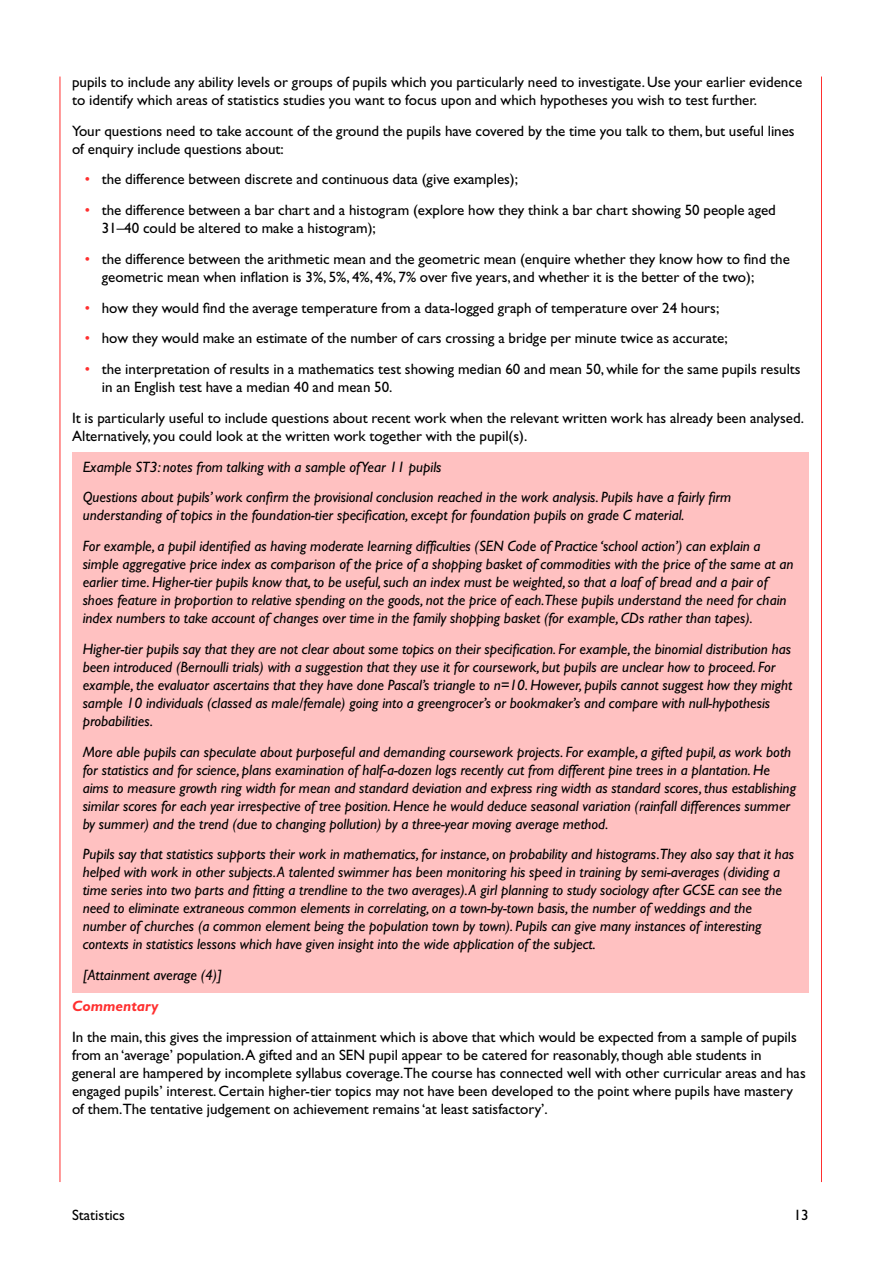
<style>
.page{position:relative;width:893px;height:1263px;background:#fff}
.page>*{position:absolute;margin:0;border:0;box-sizing:border-box;transform-origin:0 0}
.t1{font:italic 15px/18px "Gill Sans";color:#000}
.t2{font:15px/18px "Gill Sans";color:#000}
.t3{font:italic 700 15px "Gill Sans";color:#ff2f2f}
.s1{color:#ff2f2f}
</style>
<div class="page">
<div style="left:72px;top:452px;width:736px;height:540px;background:#ffc1c1"></div>
<hr style="left:60px;top:77px;width:1px;height:1105px;background:#ff2f2f">
<hr style="left:821px;top:77px;width:1px;height:1105px;background:#ff2f2f">
<p class="t2" style="left:72px;top:74px;width:731px">pupils to include any ability levels or groups of pupils which you particularly need to investigate. Use your earlier evidence to identify which areas of statistics studies you want to focus upon and which hypotheses you wish to test further.</p>
<p class="t2" style="left:72px;top:123px;width:724px">Your questions need to take account of the ground the pupils have covered by the time you talk to them, but useful lines of enquiry include questions about:</p>
<p class="t2" style="left:85px;top:172px;width:435px"><span class="s1">•</span> the difference between discrete and continuous data (give examples);</p>
<p class="t2" style="left:102px;top:203px;width:675px;text-indent:-17px"><span class="s1">•</span> the difference between a bar chart and a histogram (explore how they think a bar chart showing 50 people aged<br>31–40 could be altered to make a histogram);</p>
<p class="t2" style="left:102px;top:251px;width:689px;text-indent:-17px"><span class="s1">•</span> the difference between the arithmetic mean and the geometric mean (enquire whether they know how to find the geometric mean when inflation is 3%, 5%, 4%, 4%, 7% over five years, and whether it is the better of the two);</p>
<p class="t2" style="left:85px;top:300px;width:636px"><span class="s1">•</span> how they would find the average temperature from a data-logged graph of temperature over 24 hours;</p>
<p class="t2" style="left:85px;top:331px;width:644px"><span class="s1">•</span> how they would make an estimate of the number of cars crossing a bridge per minute twice as accurate;</p>
<p class="t2" style="left:102px;top:362px;width:700px;text-indent:-17px"><span class="s1">•</span> the interpretation of results in a mathematics test showing median 60 and mean 50, while for the same pupils results in an English test have a median 40 and mean 50.</p>
<p class="t2" style="left:72px;top:410px;width:733px">It is particularly useful to include questions about recent work when the relevant written work has already been analysed.<br>Alternatively, you could look at the written work together with the pupil(s).</p>
<p class="t1" style="left:83px;top:453px;width:650px;line-height:30.8px">Example ST3: notes from talking with a sample of Year 11 pupils<br>Questions about pupils’ work confirm the provisional conclusion reached in the work analysis. Pupils have a fairly firm</p>
<p class="t1" style="left:83px;top:502px;width:679px;line-height:30.8px">understanding of topics in the foundation-tier specification, except for foundation pupils on grade C material.<br>For example, a pupil identified as having moderate learning difficulties (SEN Code of Practice ‘school action’) can explain a</p>
<p class="t1" style="left:83px;top:557px;width:712px">simple aggregative price index as comparison of the price of a shopping basket of commodities with the price of the same at an earlier time. Higher-tier pupils know that, to be useful, such an index must be weighted, so that a loaf of bread and a pair of shoes feature in proportion to relative spending on the goods, not the price of each.These pupils understand the need for chain index numbers to take account of changes over time in the family shopping basket (for example, CDs rather than tapes).</p>
<p class="t1" style="left:83px;top:641px;width:711px">Higher-tier pupils say that they are not clear about some topics on their specification. For example, the binomial distribution has been introduced (Bernoulli trials) with a suggestion that they use it for coursework, but pupils are unclear how to proceed. For example, the evaluator ascertains that they have done Pascal’s triangle to n=10. However, pupils cannot suggest how they might sample 10 individuals (classed as male/female) going into a greengrocer’s or bookmaker’s and compare with null-hypothesis probabilities.</p>
<p class="t1" style="left:83px;top:744px;width:715px">More able pupils can speculate about purposeful and demanding coursework projects. For example, a gifted pupil, as work both for statistics and for science, plans examination of half-a-dozen logs recently cut from different pine trees in a plantation. He aims to measure growth ring width for mean and standard deviation and express ring width as standard scores, thus establishing similar scores for each year irrespective of tree position. Hence he would deduce seasonal variation (rainfall differences summer by summer) and the trend (due to changing pollution) by a three-year moving average method.</p>
<p class="t1" style="left:83px;top:847px;width:713px">Pupils say that statistics supports their work in mathematics, for instance, on probability and histograms.They also say that it has helped with work in other subjects.A talented swimmer has been monitoring his speed in training by semi-averages (dividing a time series into two parts and fitting a trendline to the two averages).A girl planning to study sociology after GCSE can see the need to eliminate extraneous common elements in correlating, on a town-by-town basis, the number of weddings and the number of churches (a common element being the population town by town). Pupils can give many instances of interesting contexts in statistics lessons which have given insight into the wide application of the subject.</p>
<p class="t1" style="left:83px;top:968px;width:141px">[Attainment average (4)]</p>
<p class="t3" style="left:72px;top:1001px;width:88px">Commentary</p>
<p class="t2" style="left:72px;top:1029px;width:735px">In the main, this gives the impression of attainment which is above that which would be expected from a sample of pupils from an ‘average’ population.A gifted and an SEN pupil appear to be catered for reasonably, though able students in general are hampered by incomplete syllabus coverage.The course has connected well with other curricular areas and has engaged pupils’ interest. Certain higher-tier topics may not have been developed to the point where pupils have mastery of them.The tentative judgement on achievement remains ‘at least satisfactory’.</p>
<p class="t2" style="left:72px;top:1208px;width:54px">Statistics</p>
<p class="t2" style="left:793px;top:1208px;width:17px">13</p>
</div>
